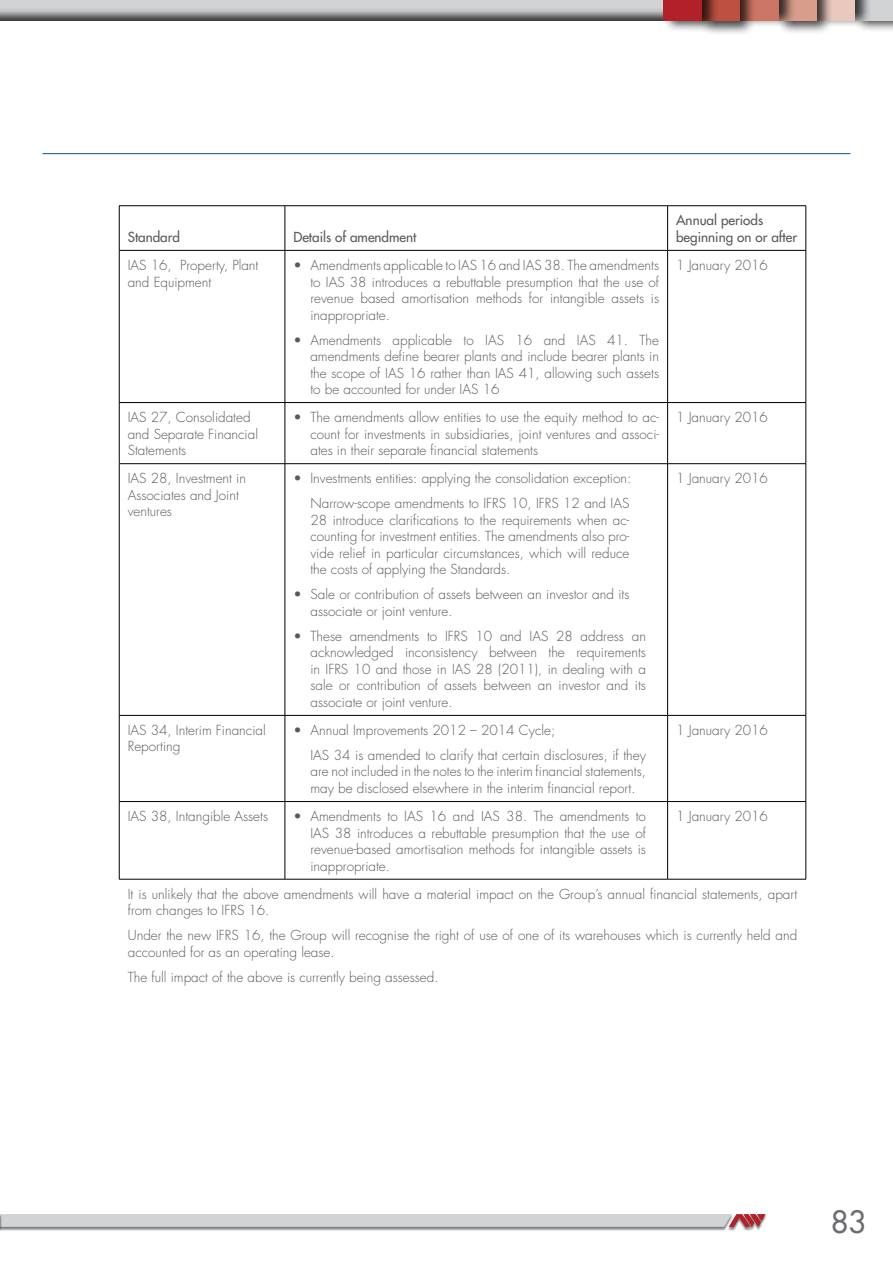
<style>
.page{position:relative;width:893px;height:1263px;background:#fff}
.page>*{position:absolute;margin:0;border:0;box-sizing:border-box;transform-origin:0 0}
.t1{font:500 30px "Futura Std";color:#6d6e71}
.t2{font:300 13.5px/16.5px "Futura Std";color:#58595b}
.t3{font:500 13.5px/16.5px "Futura Std";color:#58595b}
</style>
<div class="page">
<hr style="left:119px;top:205px;width:166px;height:1px;background:#000">
<hr style="left:119px;top:206px;width:1px;height:44px;background:#000">
<hr style="left:285px;top:205px;width:383px;height:1px;background:#000">
<hr style="left:285px;top:206px;width:1px;height:44px;background:#000">
<hr style="left:668px;top:205px;width:138px;height:1px;background:#000">
<hr style="left:667px;top:206px;width:1px;height:44px;background:#000">
<hr style="left:806px;top:206px;width:1px;height:44px;background:#000">
<hr style="left:119px;top:250px;width:166px;height:1px;background:#000">
<hr style="left:285px;top:250px;width:383px;height:1px;background:#000">
<hr style="left:668px;top:250px;width:138px;height:1px;background:#000">
<hr style="left:119px;top:251px;width:1px;height:151px;background:#000">
<hr style="left:285px;top:251px;width:1px;height:151px;background:#000">
<hr style="left:667px;top:251px;width:1px;height:151px;background:#000">
<hr style="left:806px;top:251px;width:1px;height:151px;background:#000">
<hr style="left:119px;top:402px;width:166px;height:1px;background:#000">
<hr style="left:119px;top:403px;width:1px;height:60px;background:#000">
<hr style="left:285px;top:402px;width:383px;height:1px;background:#000">
<hr style="left:285px;top:403px;width:1px;height:60px;background:#000">
<hr style="left:668px;top:402px;width:138px;height:1px;background:#000">
<hr style="left:667px;top:403px;width:1px;height:60px;background:#000">
<hr style="left:806px;top:403px;width:1px;height:60px;background:#000">
<hr style="left:119px;top:463px;width:166px;height:1px;background:#000">
<hr style="left:119px;top:464px;width:1px;height:251px;background:#000">
<hr style="left:285px;top:463px;width:383px;height:1px;background:#000">
<hr style="left:285px;top:464px;width:1px;height:251px;background:#000">
<hr style="left:668px;top:463px;width:138px;height:1px;background:#000">
<hr style="left:667px;top:464px;width:1px;height:251px;background:#000">
<hr style="left:806px;top:464px;width:1px;height:251px;background:#000">
<hr style="left:119px;top:715px;width:166px;height:1px;background:#000">
<hr style="left:119px;top:715px;width:1px;height:86px;background:#000">
<hr style="left:285px;top:715px;width:383px;height:1px;background:#000">
<hr style="left:285px;top:715px;width:1px;height:86px;background:#000">
<hr style="left:668px;top:715px;width:138px;height:1px;background:#000">
<hr style="left:667px;top:715px;width:1px;height:86px;background:#000">
<hr style="left:806px;top:715px;width:1px;height:86px;background:#000">
<hr style="left:119px;top:801px;width:166px;height:1px;background:#000">
<hr style="left:119px;top:802px;width:1px;height:77px;background:#000">
<hr style="left:285px;top:801px;width:383px;height:1px;background:#000">
<hr style="left:285px;top:802px;width:1px;height:77px;background:#000">
<hr style="left:668px;top:801px;width:138px;height:1px;background:#000">
<hr style="left:667px;top:802px;width:1px;height:77px;background:#000">
<hr style="left:806px;top:802px;width:1px;height:77px;background:#000">
<hr style="left:119px;top:879px;width:166px;height:1px;background:#000">
<hr style="left:285px;top:879px;width:383px;height:1px;background:#000">
<hr style="left:668px;top:879px;width:138px;height:1px;background:#000">
<div style="left:0;top:0;width:893px;height:24px;background:#000;opacity:.75"></div>
<div style="left:854px;top:0;width:39px;height:32px;background:#000;opacity:.75"></div>
<div style="left:855px;top:0;width:38px;height:21px;background:#d1d3d4"></div>
<div style="left:816px;top:0;width:56px;height:28px;background:#000;opacity:.75"></div>
<div style="left:816px;top:0;width:39px;height:21px;background:#e9c8bd"></div>
<div style="left:777px;top:0;width:56px;height:34px;background:#000;opacity:.75"></div>
<div style="left:778px;top:0;width:38px;height:21px;background:#d99d8b"></div>
<div style="left:739px;top:0;width:56px;height:28px;background:#000;opacity:.75"></div>
<div style="left:740px;top:0;width:38px;height:21px;background:#cb7664"></div>
<div style="left:699px;top:0;width:56px;height:35px;background:#000;opacity:.75"></div>
<div style="left:702px;top:0;width:38px;height:21px;background:#be5042"></div>
<div style="left:663px;top:0;width:56px;height:32px;background:#000;opacity:.75"></div>
<div style="left:663px;top:0;width:39px;height:21px;background:#b22029"></div>
<svg style="left:0;top:1214px;width:766px;height:17px;background:#c8c6c7"></svg>
<hr style="left:43px;top:153px;width:807px;height:1px;background:#00539f">
<p class="t3" style="left:128px;top:229px;width:54px">Standard</p>
<p class="t3" style="left:293px;top:229px;width:124px">Details of amendment</p>
<p class="t2" style="left:128px;top:257px;width:132px">IAS 16, Property, Plant and Equipment</p>
<p class="t2" style="left:310px;top:257px;width:350px;text-align:justify;text-indent:-17px">• Amendments applicable to IAS 16 and IAS 38. The amendments to IAS 38 introduces a rebuttable presumption that the use of revenue based amortisation methods for intangible assets is inappropriate.</p>
<p class="t2" style="left:310px;top:332px;width:350px;text-align:justify;text-indent:-17px">• Amendments applicable to IAS 16 and IAS 41. The amendments define bearer plants and include bearer plants in the scope of IAS 16 rather than IAS 41, allowing such assets to be accounted for under IAS 16</p>
<p class="t3" style="left:676px;top:212px;width:122px">Annual periods beginning on or after</p>
<p class="t2" style="left:676px;top:257px;width:93px">1 January 2016</p>
<p class="t2" style="left:128px;top:409px;width:132px">IAS 27, Consolidated and Separate Financial<br>Statements</p>
<p class="t2" style="left:310px;top:409px;width:350px;text-align:justify;text-indent:-17px">• The amendments allow entities to use the equity method to ac&shy;count for investments in subsidiaries, joint ventures and associ&shy;ates in their separate financial statements</p>
<p class="t2" style="left:676px;top:409px;width:93px">1 January 2016</p>
<p class="t2" style="left:128px;top:470px;width:120px">IAS 28, Investment in<br>Associates and Joint ventures</p>
<p class="t2" style="left:293px;top:466px;width:339px;line-height:25px;text-align:right">• Investments entities: applying the consolidation exception:<br>Narrow-scope amendments to IFRS 10, IFRS 12 and IAS</p>
<p class="t2" style="left:310px;top:512px;width:320px;text-align:justify">28 introduce clarifications to the requirements when ac&shy;counting for investment entities. The amendments also pro&shy;vide relief in particular circumstances, which will reduce the costs of applying the Standards.</p>
<p class="t2" style="left:310px;top:586px;width:320px;text-indent:-17px">• Sale or contribution of assets between an investor and its associate or joint venture.</p>
<p class="t2" style="left:310px;top:628px;width:337px;text-align:justify;text-indent:-17px">• These amendments to IFRS 10 and IAS 28 address an acknowledged inconsistency between the requirements in IFRS 10 and those in IAS 28 (2011), in dealing with a sale or contribution of assets between an investor and its associate or joint venture.</p>
<p class="t2" style="left:676px;top:470px;width:93px">1 January 2016</p>
<p class="t2" style="left:128px;top:722px;width:139px">IAS 34, Interim Financial<br>Reporting</p>
<p class="t2" style="left:310px;top:718px;width:337px;line-height:25px;text-indent:-17px">• Annual Improvements 2012 – 2014 Cycle;<br>IAS 34 is amended to clarify that certain disclosures, if they</p>
<p class="t2" style="left:310px;top:764px;width:337px">are not included in the notes to the interim financial statements, may be disclosed elsewhere in the interim financial report.</p>
<p class="t2" style="left:676px;top:722px;width:93px">1 January 2016</p>
<p class="t2" style="left:128px;top:808px;width:142px">IAS 38, Intangible Assets</p>
<p class="t2" style="left:310px;top:808px;width:337px;text-align:justify;text-indent:-17px">• Amendments to IAS 16 and IAS 38. The amendments to IAS 38 introduces a rebuttable presumption that the use of revenue-based amortisation methods for intangible assets is inappropriate.</p>
<p class="t2" style="left:676px;top:808px;width:93px">1 January 2016</p>
<p class="t2" style="left:128px;top:886px;width:671px">It is unlikely that the above amendments will have a material impact on the Group’s annual financial statements, apart from changes to IFRS 16.</p>
<p class="t2" style="left:128px;top:927px;width:671px">Under the new IFRS 16, the Group will recognise the right of use of one of its warehouses which is currently held and accounted for as an operating lease.</p>
<p class="t2" style="left:128px;top:969px;width:312px">The full impact of the above is currently being assessed.</p>
<h1 class="t1" style="left:831px;top:1203px;width:36px">83</h1>
</div>
